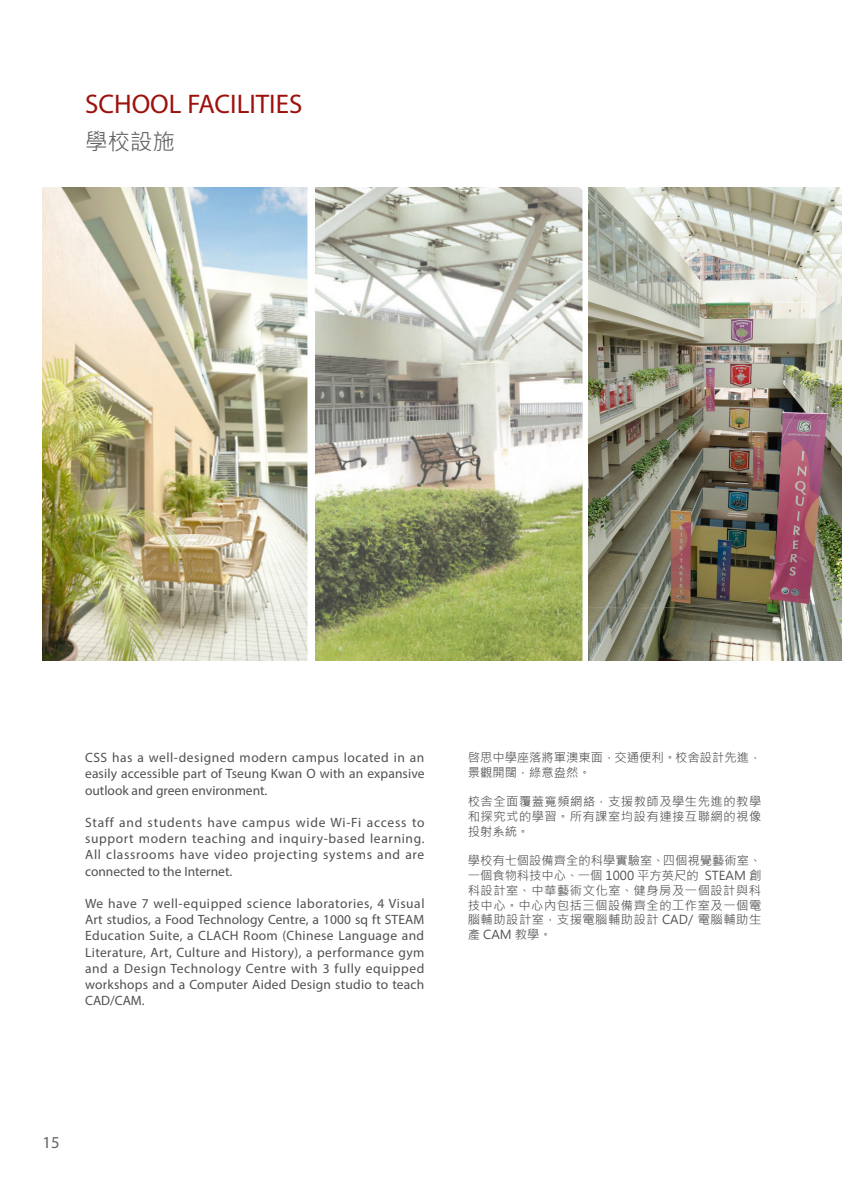
<style>
.page{position:relative;width:842px;height:1195px;background:#fff}
.page>*{position:absolute;margin:0;border:0;box-sizing:border-box;transform-origin:0 0}
.t1{font:27px "Myriad Pro";color:#9d110d}
.t2{font:22.5px "Microsoft Jheng Hei";color:#636366}
.t3{font:16.65px "Myriad Pro";color:#636366}
.t4{font:13.5px/16.2px "Myriad Pro";letter-spacing:.01em;color:#505052;text-align:justify}
.t5{font:12.3px/14.7px "Microsoft Jheng Hei";letter-spacing:.04em;color:#505052;text-align:justify}
.t6{font:12.3px/14.7px "Microsoft Jheng Hei";color:#505052}
</style>
<div class="page">
<img style="left:43px;top:187px;width:546px;height:474px">
<img style="left:589px;top:187px;width:253px;height:474px">
<p class="t1" style="left:85px;top:87px;width:219px">SCHOOL FACILITIES</p>
<p class="t2" style="left:85px;top:128px;width:91px">學校設施</p>
<p class="t4" style="left:85px;top:749px;width:341px">CSS has a well-designed modern campus located in an easily accessible part of Tseung Kwan O with an expansive outlook and green environment.</p>
<p class="t4" style="left:85px;top:814px;width:341px">Staff and students have campus wide Wi-Fi access to support modern teaching and inquiry-based learning.<br>All classrooms have video projecting systems and are connected to the Internet.</p>
<p class="t4" style="left:85px;top:895px;width:341px">We have 7 well-equipped science laboratories, 4 Visual Art studios, a Food Technology Centre, a 1000 sq ft STEAM Education Suite, a CLACH Room (Chinese Language and Literature, Art, Culture and History), a performance gym and a Design Technology Centre with 3 fully equipped workshops and a Computer Aided Design studio to teach CAD/CAM.</p>
<p class="t6" style="left:468px;top:750px;width:295px">啓思中學座落將軍澳東面，交通便利。校舍設計先進，景觀開闊，綠意盎然。</p>
<p class="t5" style="left:468px;top:794px;width:295px">校舎全面覆蓋寬頻網絡，支援教師及學生先進的教學和探究式的學習。所有課室均設有連接互聯網的視像投射系統。</p>
<p class="t5" style="left:468px;top:853px;width:295px">學校有七個設備齊全的科學實驗室、四個視覺藝術室、一個食物科技中心、一個 1000 平方英尺的 STEAM 創科設計室、中華藝術文化室、健身房及一個設計與科技中心。中心內包括三個設備齊全的工作室及一個電腦輔助設計室，支援電腦輔助設計 CAD/ 電腦輔助生產 CAM 教學。</p>
<p class="t3" style="left:43px;top:1132px;width:19px">15</p>
</div>
